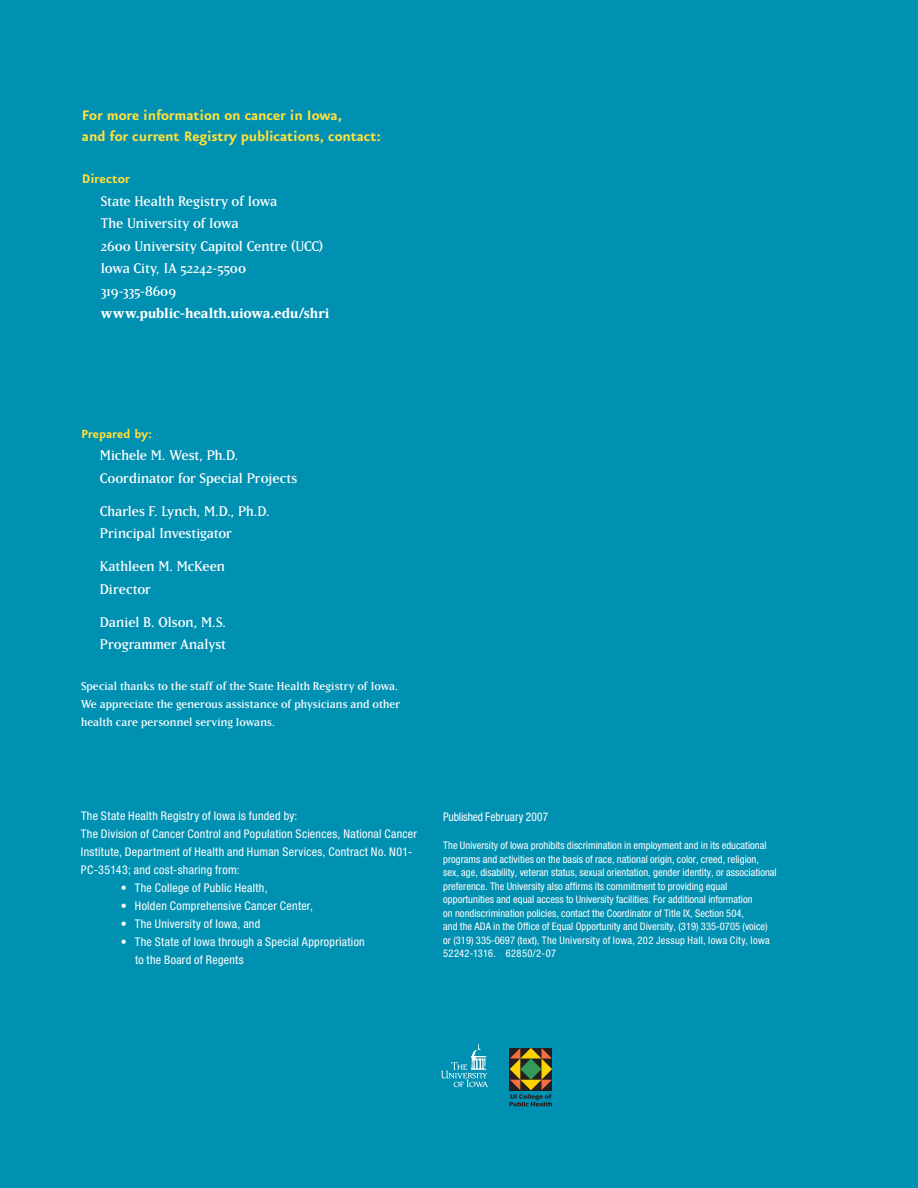
<style>
.page{position:relative;width:918px;height:1188px;background:#0091b2}
.page>*{position:absolute;margin:0;border:0;box-sizing:border-box;transform-origin:0 0}
.t1{font:16.5px/22.5px "Matrix";letter-spacing:-.005em;color:#fff}
.t2{font:700 16.5px/21px "Eureka Sans";letter-spacing:-.01em;color:#ffe03d}
.t3{font:700 16.5px "Matrix";color:#fff}
.t4{font:700 15px "Eureka Sans";letter-spacing:-.005em;color:#ffe03d}
.t5{font:700 14.25px "Eureka Sans";color:#ffe03d}
.t6{font:13.5px/18px "Matrix";letter-spacing:.005em;color:#fff}
.t7{font:condensed 12px/18px "Helvetica Neue";letter-spacing:.02em;color:#fff}
.t8{font:condensed 12px "Helvetica Neue";letter-spacing:.02em;color:#fff;scale:.95 1}
.t9{font:condensed 10.5px/13.5px "Helvetica Neue";color:#fff}
</style>
<div class="page">
<svg style="left:441px;top:1044px;width:47px;height:43px"></svg>
<svg style="left:509px;top:1048px;width:43px;height:58px;background:#57663e"></svg>
<h1 class="t2" style="left:82px;top:105px;width:300px">For more information on cancer in Iowa,<br>and for current Registry publications, contact:</h1>
<h2 class="t4" style="left:82px;top:171px;width:50px">Director</h2>
<h1 class="t1" style="left:101px;top:189px;width:224px">State Health Registry of Iowa<br>The University of Iowa<br>2600 University Capitol Centre (UCC)<br>Iowa City, IA 52242-5500<br>319-335-8609</h1>
<h1 class="t3" style="left:101px;top:305px;width:230px">www.public-health.uiowa.edu/shri</h1>
<h3 class="t5" style="left:81px;top:426px;width:72px">Prepared by:</h3>
<h1 class="t1" style="left:100px;top:444px;width:199px">Michele M. West, Ph.D.<br>Coordinator for Special Projects</h1>
<h1 class="t1" style="left:100px;top:499px;width:172px">Charles F. Lynch, M.D., Ph.D.<br>Principal Investigator</h1>
<h1 class="t1" style="left:100px;top:555px;width:127px">Kathleen M. McKeen<br>Director</h1>
<h1 class="t1" style="left:100px;top:610px;width:128px">Daniel B. Olson, M.S.<br>Programmer Analyst</h1>
<p class="t6" style="left:81px;top:676px;width:321px">Special thanks to the staff of the State Health Registry of Iowa.<br>We appreciate the generous assistance of physicians and other health care personnel serving Iowans.</p>
<p class="t7" style="left:81px;top:807px;width:338px">The State Health Registry of Iowa is funded by:<br>The Division of Cancer Control and Population Sciences, National Cancer Institute, Department of Health and Human Services, Contract No. N01- PC-35143; and cost-sharing from:</p>
<p class="t7" style="left:121px;top:879px;width:148px">• The College of Public Health,</p>
<p class="t7" style="left:121px;top:897px;width:194px">• Holden Comprehensive Cancer Center,</p>
<p class="t7" style="left:121px;top:915px;width:141px">• The University of Iowa, and</p>
<p class="t7" style="left:135px;top:933px;width:231px;text-indent:-14px">• The State of Iowa through a Special Appropriation to the Board of Regents</p>
<p class="t8" style="left:443px;top:810px;width:112px">Published February 2007</p>
<p class="t9" style="left:443px;top:839px;width:335px">The University of Iowa prohibits discrimination in employment and in its educational programs and activities on the basis of race, national origin, color, creed, religion, sex, age, disability, veteran status, sexual orientation, gender identity, or associational preference. The University also affirms its commitment to providing equal opportunities and equal access to University facilities. For additional information<br>on nondiscrimination policies, contact the Coordinator of Title IX, Section 504,<br>and the ADA in the Office of Equal Opportunity and Diversity, (319) 335-0705 (voice) or (319) 335-0697 (text), The University of Iowa, 202 Jessup Hall, Iowa City, Iowa 52242-1316. 62850/2-07</p>
</div>
